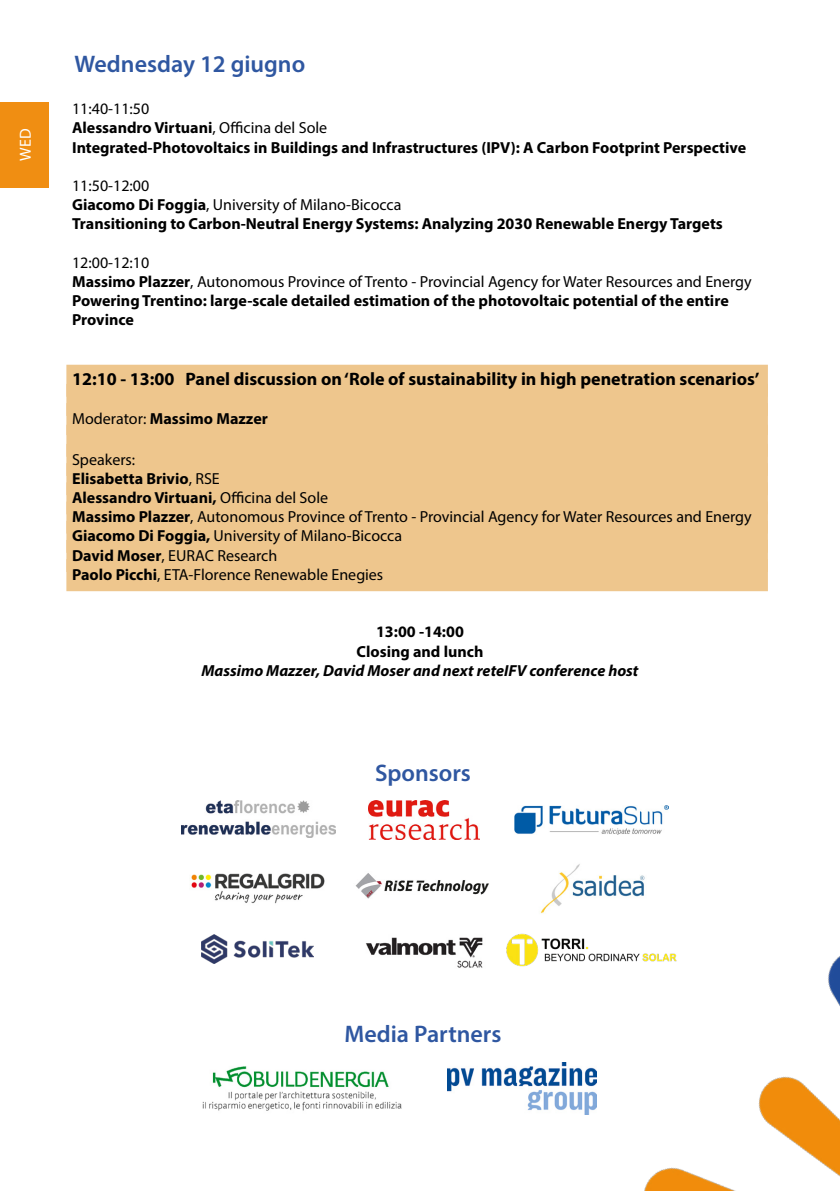
<style>
.page{position:relative;width:840px;height:1191px;background:#fff}
.page>*{position:absolute;margin:0;border:0;box-sizing:border-box;transform-origin:0 0}
.t1{font:600 24px "Myriad Pro";color:#2f57a1}
.t2{font:700 18px "Myriad Pro";color:#000}
.t3{font:700 16px/19.2px "Myriad Pro";color:#000}
.t4{font:16px/19.2px "Myriad Pro";color:#000}
.t5{font:italic 700 16px "Myriad Pro";color:#000}
.t6{font:16px "Myriad Pro";color:#fff}
.s1{font-weight:400}
.s2{font-weight:700}
</style>
<div class="page">
<div style="left:66px;top:365px;width:701px;height:32px;background:#eec68d"></div>
<div style="left:66px;top:384px;width:701px;height:32px;background:#eec68d"></div>
<div style="left:66px;top:403px;width:701px;height:32px;background:#eec68d"></div>
<div style="left:66px;top:425px;width:701px;height:32px;background:#eec68d"></div>
<div style="left:66px;top:444px;width:701px;height:32px;background:#eec68d"></div>
<div style="left:66px;top:463px;width:701px;height:32px;background:#eec68d"></div>
<div style="left:66px;top:482px;width:701px;height:32px;background:#eec68d"></div>
<div style="left:66px;top:501px;width:701px;height:32px;background:#eec68d"></div>
<div style="left:66px;top:521px;width:701px;height:32px;background:#eec68d"></div>
<div style="left:66px;top:540px;width:701px;height:32px;background:#eec68d"></div>
<div style="left:66px;top:559px;width:701px;height:32px;background:#eec68d"></div>
<div style="left:0;top:102px;width:48px;height:85px;background:#f08e12"></div>
<img style="left:520px;top:957px;width:319px;height:234px">
<img style="left:355px;top:873px;width:134px;height:26px">
<img style="left:191px;top:873px;width:134px;height:31px">
<img style="left:514px;top:805px;width:154px;height:29px">
<img style="left:181px;top:800px;width:154px;height:37px">
<img style="left:368px;top:800px;width:111px;height:40px">
<img style="left:540px;top:864px;width:105px;height:50px">
<img style="left:506px;top:933px;width:171px;height:33px">
<img style="left:366px;top:937px;width:117px;height:31px">
<img style="left:201px;top:934px;width:112px;height:29px">
<img style="left:202px;top:1066px;width:200px;height:45px">
<img style="left:447px;top:1062px;width:149px;height:52px">
<p class="t6" style="left:16px;top:161px;width:34px;rotate:-90deg">WED</p>
<h1 class="t1" style="left:75px;top:48px;width:232px">Wednesday 12 giugno</h1>
<p class="t3" style="left:72px;top:99px;width:675px"><span class="s1">11:40-11:50<br></span>Alessandro Virtuani<span class="s1">, Officina del Sole<br></span>Integrated-Photovoltaics in Buildings and Infrastructures (IPV): A Carbon Footprint Perspective</p>
<p class="t3" style="left:72px;top:175px;width:652px"><span class="s1">11:50-12:00<br></span>Giacomo Di Foggia<span class="s1">, University of Milano-Bicocca<br></span>Transitioning to Carbon-Neutral Energy Systems: Analyzing 2030 Renewable Energy Targets</p>
<p class="t3" style="left:72px;top:252px;width:680px"><span class="s1">12:00-12:10<br></span>Massimo Plazzer<span class="s1">, Autonomous Province of Trento - Provincial Agency for Water Resources and Energy </span>Powering Trentino: large-scale detailed estimation of the photovoltaic potential of the entire Province</p>
<p class="t2" style="left:72px;top:367px;width:688px">12:10 - 13:00 Panel discussion on ‘Role of sustainability in high penetration scenarios’</p>
<p class="t3" style="left:72px;top:408px;width:197px"><span class="s1">Moderator:</span> Massimo Mazzer</p>
<p class="t4" style="left:72px;top:449px;width:680px">Speakers:<br><span class="s2">Elisabetta Brivio</span>, RSE<br><span class="s2">Alessandro Virtuani,</span> Officina del Sole<br><span class="s2">Massimo Plazzer</span>, Autonomous Province of Trento - Provincial Agency for Water Resources and Energy <span class="s2">Giacomo Di Foggia,</span> University of Milano-Bicocca<br><span class="s2">David Moser</span>, EURAC Research<br><span class="s2">Paolo Picchi</span>, ETA-Florence Renewable Enegies</p>
<p class="t3" style="left:356px;top:622px;width:128px;text-align:center">13:00 -14:00<br>Closing and lunch</p>
<p class="t5" style="left:201px;top:660px;width:438px">Massimo Mazzer, David Moser and next reteIFV conference host</p>
<h1 class="t1" style="left:375px;top:757px;width:97px">Sponsors</h1>
<h1 class="t1" style="left:344px;top:1018px;width:158px">Media Partners</h1>
</div>
